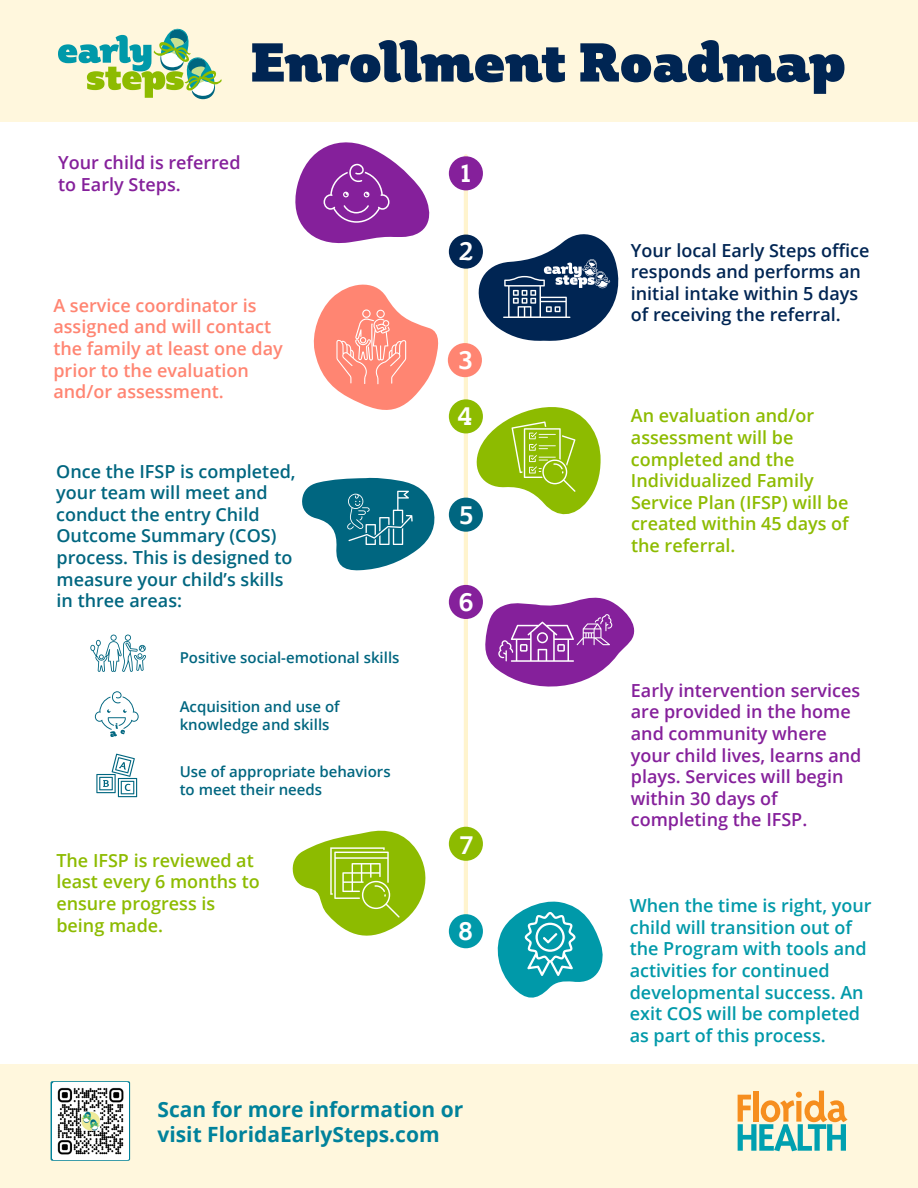
<style>
.page{position:relative;width:918px;height:1188px;background:#fff}
.page>*{position:absolute;margin:0;border:0;box-sizing:border-box;transform-origin:0 0}
.t1{font:54px "Plume Ad";color:#002553}
.t2{font:700 25.2px "Plume";color:#fff}
.t3{font:700 21px/25.2px "Open Sans";color:#00829b}
.t4{font:600 18px/21.6px "Open Sans";color:#8dbb00}
.t5{font:600 18px/21.6px "Open Sans";color:#85209b}
.t6{font:600 18px/21.6px "Open Sans";color:#0099a9}
.t7{font:600 18px/21.6px "Open Sans";color:#006680}
.t8{font:600 18px/21.6px "Open Sans";color:#ff8572}
.t9{font:600 18px/21.6px "Open Sans";color:#002553}
.t10{font:600 15px/18px "Open Sans";color:#006680}
</style>
<div class="page">
<div style="left:0;top:1064px;width:918px;height:124px;background:#fff7dd"></div>
<div style="left:0;top:0;width:918px;height:122px;background:#fff7dd"></div>
<svg style="left:58px;top:28px;width:164px;height:72px"></svg>
<svg style="left:738px;top:1091px;width:110px;height:60px"></svg>
<svg style="left:295px;top:142px;width:135px;height:102px"></svg>
<svg style="left:472px;top:234px;width:147px;height:107px"></svg>
<svg style="left:471px;top:402px;width:130px;height:113px"></svg>
<svg style="left:302px;top:477px;width:133px;height:94px"></svg>
<svg style="left:95px;top:691px;width:44px;height:46px"></svg>
<svg style="left:96px;top:754px;width:41px;height:43px"></svg>
<svg style="left:485px;top:597px;width:150px;height:90px"></svg>
<svg style="left:292px;top:830px;width:134px;height:106px"></svg>
<svg style="left:497px;top:901px;width:106px;height:97px"></svg>
<svg style="left:90px;top:635px;width:56px;height:37px"></svg>
<hr style="left:464px;top:156px;width:4px;height:780px;background:#fff4ce">
<div style="left:449px;top:156px;width:34px;height:34px;background:#85209b;border-radius:50%"></div>
<div style="left:449px;top:235px;width:34px;height:34px;background:#002553;border-radius:50%"></div>
<div style="left:448px;top:343px;width:34px;height:34px;background:#ff8572;border-radius:50%"></div>
<div style="left:449px;top:399px;width:34px;height:34px;background:#8dbb00;border-radius:50%"></div>
<div style="left:449px;top:498px;width:34px;height:34px;background:#006680;border-radius:50%"></div>
<div style="left:449px;top:585px;width:34px;height:34px;background:#85209b;border-radius:50%"></div>
<div style="left:449px;top:827px;width:34px;height:34px;background:#8dbb00;border-radius:50%"></div>
<div style="left:449px;top:914px;width:34px;height:34px;background:#0099a9;border-radius:50%"></div>
<svg style="left:313px;top:284px;width:126px;height:126px"></svg>
<svg style="left:51px;top:1081px;width:79px;height:80px"></svg>
<img style="left:52px;top:1083px;width:76px;height:76px">
<h1 class="t1" style="left:251px;top:27px;width:597px">Enrollment Roadmap</h1>
<p class="t5" style="left:58px;top:151px;width:184px">Your child is referred to Early Steps.</p>
<h2 class="t2" style="left:459px;top:157px;width:16px">1</h2>
<p class="t8" style="left:53px;top:294px;width:231px">A service coordinator is assigned and will contact the family at least one day prior to the evaluation and/or assessment.</p>
<p class="t7" style="left:56px;top:460px;width:241px">Once the IFSP is completed, your team will meet and conduct the entry Child<br>Outcome Summary (COS) process. This is designed to measure your child’s skills in three areas:</p>
<p class="t10" style="left:180px;top:648px;width:221px">Positive social-emotional skills</p>
<p class="t10" style="left:180px;top:697px;width:162px">Acquisition and use of knowledge and skills</p>
<p class="t10" style="left:180px;top:763px;width:212px">Use of appropriate behaviors to meet their needs</p>
<p class="t4" style="left:56px;top:849px;width:205px">The IFSP is reviewed at least every 6 months to ensure progress is being made.</p>
<h2 class="t2" style="left:460px;top:235px;width:16px">2</h2>
<h2 class="t2" style="left:459px;top:344px;width:16px">3</h2>
<h2 class="t2" style="left:458px;top:400px;width:16px">4</h2>
<h2 class="t2" style="left:460px;top:499px;width:16px">5</h2>
<h2 class="t2" style="left:459px;top:586px;width:16px">6</h2>
<h2 class="t2" style="left:460px;top:829px;width:16px">7</h2>
<h2 class="t2" style="left:458px;top:915px;width:16px">8</h2>
<p class="t3" style="left:157px;top:1096px;width:307px">Scan for more information or visit FloridaEarlySteps.com</p>
<p class="t9" style="left:631px;top:239px;width:240px">Your local Early Steps office responds and performs an initial intake within 5 days of receiving the referral.</p>
<p class="t4" style="left:631px;top:405px;width:219px">An evaluation and/or assessment will be completed and the<br>Individualized Family<br>Service Plan (IFSP) will be created within 45 days of the referral.</p>
<p class="t5" style="left:631px;top:679px;width:232px">Early intervention services are provided in the home and community where your child lives, learns and plays. Services will begin within 30 days of completing the IFSP.</p>
<p class="t6" style="left:630px;top:894px;width:243px">When the time is right, your child will transition out of the Program with tools and activities for continued developmental success. An exit COS will be completed as part of this process.</p>
</div>
